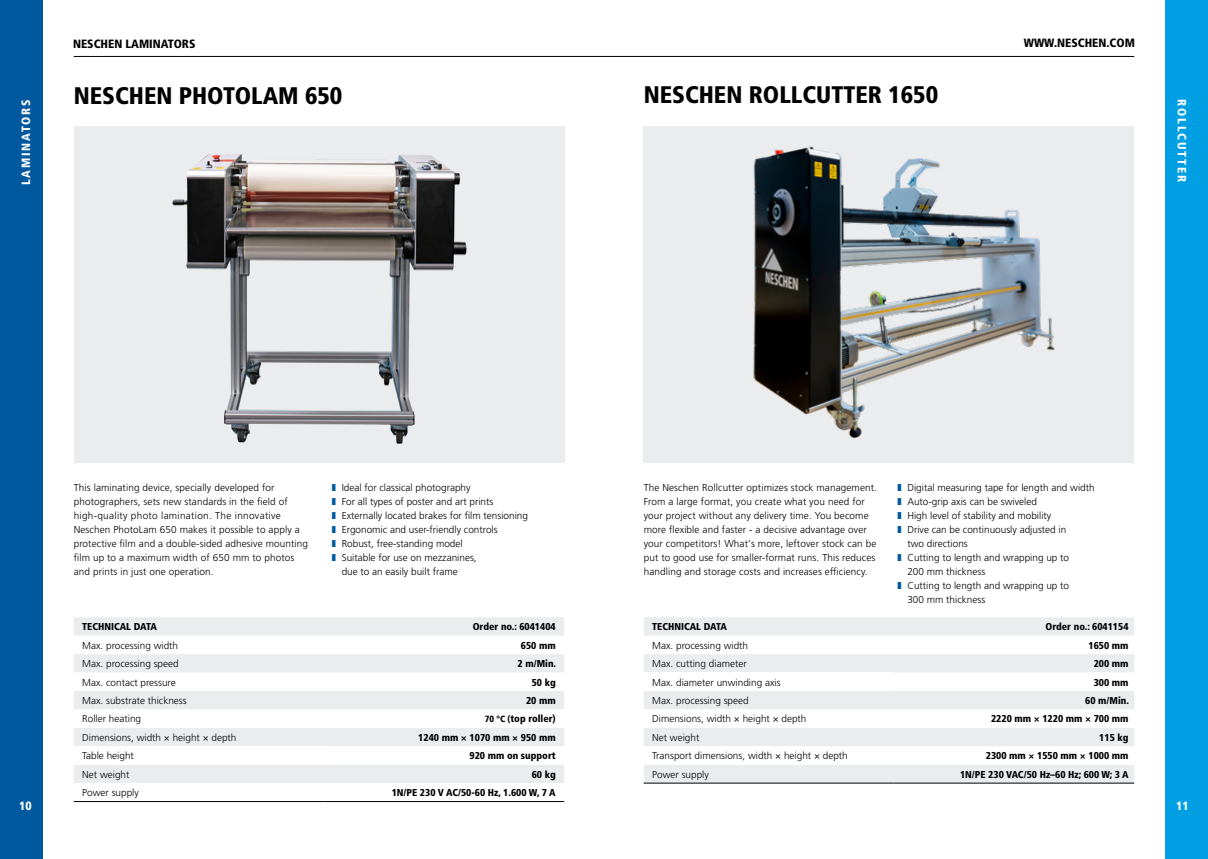
<style>
.page{position:relative;width:1208px;height:859px;background:#fff}
.page>*{position:absolute;margin:0;border:0;box-sizing:border-box;transform-origin:0 0}
.t1{font:900 condensed 24px "Frutiger LT Std";color:#000}
.t2{font:900 condensed 12px "Frutiger LT Std";color:#000}
.t3{font:900 condensed 12px "Frutiger LT Std";letter-spacing:.15em;color:#fff}
.t4{font:300 10px/14px "Frutiger LT Std";color:#000}
.t5{font:900 condensed 10px "Frutiger LT Std";color:#000}
.s1{color:#00599f}
.s2{font-size:9px}
</style>
<div class="page">
<hr style="left:74px;top:56px;width:1060px;height:1px;background:#000">
<div style="left:74px;top:617px;width:490px;height:19px;background:#eaecee"></div>
<svg style="left:74px;top:654px;width:490px;height:129px;fill:#eaecee"></svg>
<div style="left:74px;top:746px;width:249px;height:19px;background:#fff"></div>
<hr style="left:74px;top:801px;width:249px;height:1px;background:#000">
<hr style="left:323px;top:801px;width:241px;height:1px;background:#000">
<div style="left:74px;top:127px;width:490px;height:336px;background:#eaecee"></div>
<img style="left:172px;top:154px;width:295px;height:290px">
<div style="left:643px;top:127px;width:491px;height:336px;background:#eaecee"></div>
<img style="left:753px;top:146px;width:302px;height:292px">
<div style="left:643px;top:617px;width:491px;height:166px;background:#eaecee"></div>
<svg style="left:643px;top:636px;width:491px;height:92px"></svg>
<div style="left:643px;top:672px;width:250px;height:19px;background:#fff"></div>
<svg style="left:643px;top:746px;width:491px;height:19px"></svg>
<hr style="left:643px;top:783px;width:250px;height:1px;background:#000">
<hr style="left:893px;top:783px;width:241px;height:1px;background:#000">
<div style="left:1165px;top:0;width:43px;height:859px;background:#009fe3"></div>
<div style="left:0;top:0;width:43px;height:859px;background:#00599f"></div>
<p class="t3" style="left:19px;top:185px;width:88px;rotate:-90deg">LAMINATORS</p>
<p class="t2" style="left:73px;top:37px;width:124px">NESCHEN LAMINATORS</p>
<p class="t2" style="left:1023px;top:35px;width:113px">WWW.NESCHEN.COM</p>
<h1 class="t1" style="left:74px;top:81px;width:270px">NESCHEN PHOTOLAM 650</h1>
<h1 class="t1" style="left:643px;top:80px;width:296px">NESCHEN ROLLCUTTER 1650</h1>
<p class="t3" style="left:1189px;top:99px;width:84px;rotate:90deg">ROLLCUTTER</p>
<p class="t3" style="left:19px;top:799px;width:14px">10</p>
<p class="t4" style="left:74px;top:480px;width:236px">This laminating device, specially developed for photographers, sets new standards in the field of high-quality photo lamination. The innovative Neschen PhotoLam 650 makes it possible to apply a protective film and a double-sided adhesive mounting film up to a maximum width of 650 mm to photos and prints in just one operation.</p>
<p class="t4" style="left:332px;top:480px;width:140px"><span class="s1">❚</span> Ideal for classical photography</p>
<p class="t4" style="left:332px;top:494px;width:163px"><span class="s1">❚</span> For all types of poster and art prints</p>
<p class="t4" style="left:332px;top:508px;width:198px"><span class="s1">❚</span> Externally located brakes for film tensioning</p>
<p class="t4" style="left:332px;top:522px;width:167px"><span class="s1">❚</span> Ergonomic and user-friendly controls</p>
<p class="t4" style="left:332px;top:536px;width:132px"><span class="s1">❚</span> Robust, free-standing model</p>
<p class="t4" style="left:332px;top:550px;width:146px"><span class="s1">❚</span> Suitable for use on mezzanines,</p>
<p class="t4" style="left:342px;top:564px;width:118px">due to an easily built frame</p>
<p class="t5" style="left:82px;top:621px;width:76px">TECHNICAL DATA</p>
<p class="t5" style="left:473px;top:621px;width:84px">Order no.: 6041404</p>
<p class="t4" style="left:82px;top:638px;width:97px">Max. processing width</p>
<p class="t5" style="left:521px;top:639px;width:36px">650 mm</p>
<p class="t4" style="left:82px;top:657px;width:98px">Max. processing speed</p>
<p class="t5" style="left:517px;top:658px;width:40px">2 m/Min.</p>
<p class="t4" style="left:82px;top:675px;width:95px">Max. contact pressure</p>
<p class="t5" style="left:531px;top:676px;width:26px">50 kg</p>
<p class="t4" style="left:82px;top:694px;width:106px">Max. substrate thickness</p>
<p class="t5" style="left:526px;top:694px;width:31px">20 mm</p>
<p class="t4" style="left:82px;top:712px;width:60px">Roller heating</p>
<p class="t5" style="left:485px;top:713px;width:73px"><span class="s2">70 °C (</span>top roller)</p>
<p class="t4" style="left:82px;top:730px;width:156px">Dimensions, width × height × depth</p>
<p class="t5" style="left:418px;top:731px;width:139px">1240 mm × 1070 mm × 950 mm</p>
<p class="t4" style="left:82px;top:749px;width:53px">Table height</p>
<p class="t5" style="left:469px;top:750px;width:88px">920 mm on support</p>
<p class="t4" style="left:82px;top:767px;width:49px">Net weight</p>
<p class="t5" style="left:531px;top:768px;width:26px">60 kg</p>
<p class="t4" style="left:82px;top:786px;width:58px">Power supply</p>
<p class="t5" style="left:392px;top:786px;width:165px">1N/PE 230 V AC/50-60 Hz, 1.600 W, 7 A</p>
<p class="t4" style="left:643px;top:480px;width:235px">The Neschen Rollcutter optimizes stock management.<br>From a large format, you create what you need for your project without any delivery time. You become more flexible and faster - a decisive advantage over your competitors! What‘s more, leftover stock can be put to good use for smaller-format runs. This reduces handling and storage costs and increases efficiency.</p>
<p class="t4" style="left:897px;top:480px;width:199px"><span class="s1">❚</span> Digital measuring tape for length and width</p>
<p class="t4" style="left:897px;top:494px;width:141px"><span class="s1">❚</span> Auto-grip axis can be swiveled</p>
<p class="t4" style="left:897px;top:508px;width:155px"><span class="s1">❚</span> High level of stability and mobility</p>
<p class="t4" style="left:897px;top:522px;width:170px"><span class="s1">❚</span> Drive can be continuously adjusted in</p>
<p class="t4" style="left:907px;top:536px;width:62px">two directions</p>
<p class="t4" style="left:897px;top:550px;width:173px"><span class="s1">❚</span> Cutting to length and wrapping up to</p>
<p class="t4" style="left:907px;top:564px;width:79px">200 mm thickness</p>
<p class="t4" style="left:897px;top:578px;width:173px"><span class="s1">❚</span> Cutting to length and wrapping up to</p>
<p class="t4" style="left:907px;top:592px;width:79px">300 mm thickness</p>
<p class="t5" style="left:652px;top:621px;width:76px">TECHNICAL DATA</p>
<p class="t5" style="left:1045px;top:621px;width:85px">Order no.: 6041154</p>
<p class="t4" style="left:652px;top:638px;width:97px">Max. processing width</p>
<p class="t5" style="left:1088px;top:639px;width:42px">1650 mm</p>
<p class="t4" style="left:652px;top:657px;width:96px">Max. cutting diameter</p>
<p class="t5" style="left:1093px;top:658px;width:36px">200 mm</p>
<p class="t4" style="left:652px;top:675px;width:130px">Max. diameter unwinding axis</p>
<p class="t5" style="left:1093px;top:676px;width:36px">300 mm</p>
<p class="t4" style="left:652px;top:694px;width:98px">Max. processing speed</p>
<p class="t5" style="left:1085px;top:694px;width:45px">60 m/Min.</p>
<p class="t4" style="left:652px;top:712px;width:156px">Dimensions, width × height × depth</p>
<p class="t5" style="left:991px;top:713px;width:139px">2220 mm × 1220 mm × 700 mm</p>
<p class="t4" style="left:652px;top:730px;width:49px">Net weight</p>
<p class="t5" style="left:1099px;top:731px;width:31px">115 kg</p>
<p class="t4" style="left:652px;top:749px;width:197px">Transport dimensions, width × height × depth</p>
<p class="t5" style="left:986px;top:750px;width:144px">2300 mm × 1550 mm × 1000 mm</p>
<p class="t4" style="left:652px;top:767px;width:58px">Power supply</p>
<p class="t5" style="left:960px;top:768px;width:170px">1N/PE 230 VAC/50 Hz–60 Hz; 600 W; 3 A</p>
<p class="t3" style="left:1176px;top:799px;width:14px">11</p>
</div>
